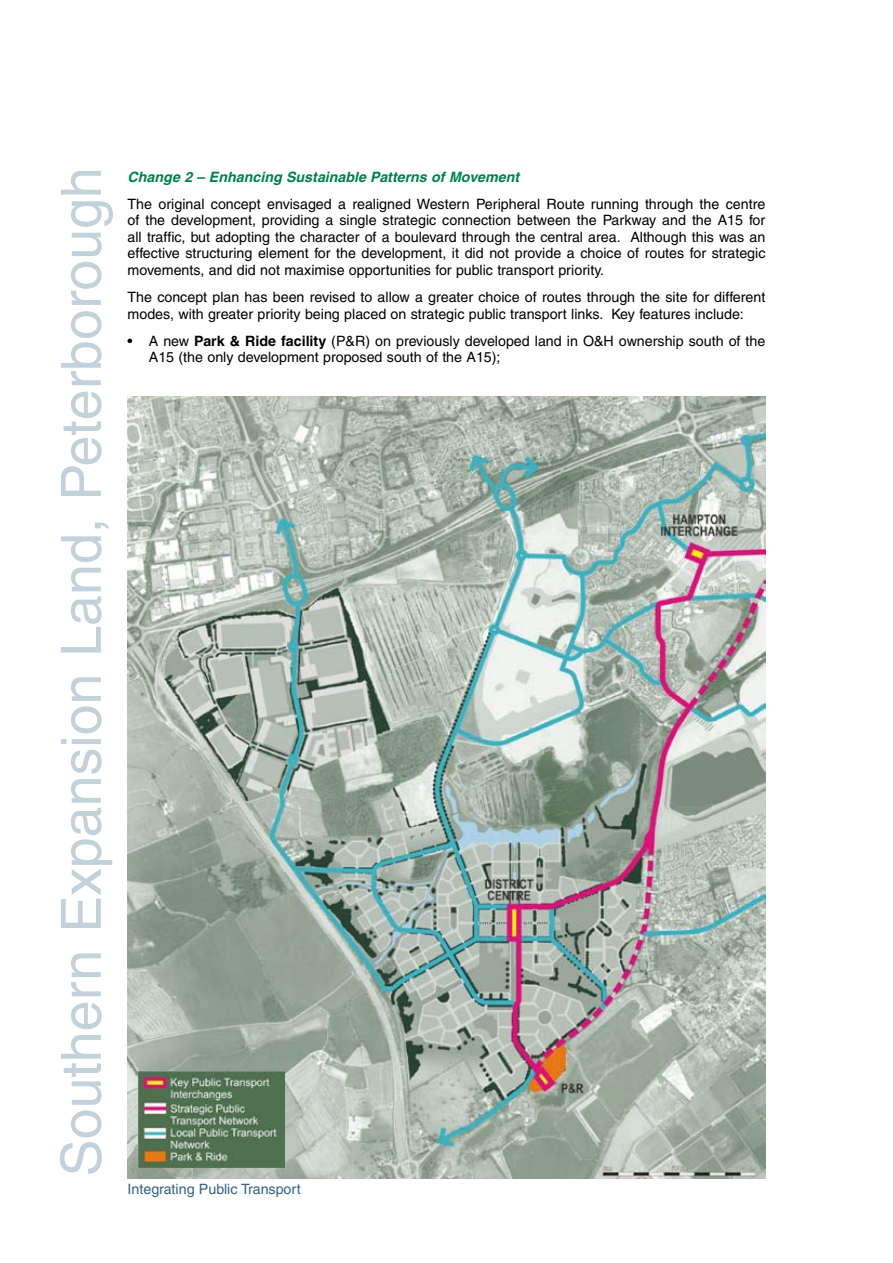
<style>
.page{position:relative;width:893px;height:1263px;background:#fff}
.page>*{position:absolute;margin:0;border:0;box-sizing:border-box;transform-origin:0 0}
.t1{font:55.5px "Helvetica";color:#c2d1da}
.t2{font:14.25px/16.5px "Helvetica";color:#000}
.t3{font:italic 700 14.25px "Helvetica";color:#00814a}
.t4{font:14.25px "Helvetica";color:#326482}
.s1{font-weight:700}
</style>
<div class="page">
<img style="left:128px;top:396px;width:637px;height:783px">
<img style="left:138px;top:1071px;width:147px;height:96px">
<h1 class="t1" style="left:49px;top:1176px;width:1011px;rotate:-90deg">Southern Expansion Land, Peterborough</h1>
<p class="t3" style="left:128px;top:168px;width:393px">Change 2 – Enhancing Sustainable Patterns of Movement</p>
<p class="t2" style="left:128px;top:196px;width:639px;text-align:justify">The original concept envisaged a realigned Western Peripheral Route running through the centre of the development, providing a single strategic connection between the Parkway and the A15 for all traffic, but adopting the character of a boulevard through the central area. Although this was an effective structuring element for the development, it did not provide a choice of routes for strategic movements, and did not maximise opportunities for public transport priority.</p>
<p class="t2" style="left:128px;top:289px;width:639px">The concept plan has been revised to allow a greater choice of routes through the site for different modes, with greater priority being placed on strategic public transport links. Key features include:</p>
<p class="t2" style="left:149px;top:332px;width:618px;text-indent:-21px">• A new <span class="s1">Park &amp; Ride facility</span> (P&amp;R) on previously developed land in O&amp;H ownership south of the<br>A15 (the only development proposed south of the A15);</p>
<p class="t4" style="left:128px;top:1181px;width:175px">Integrating Public Transport</p>
</div>
